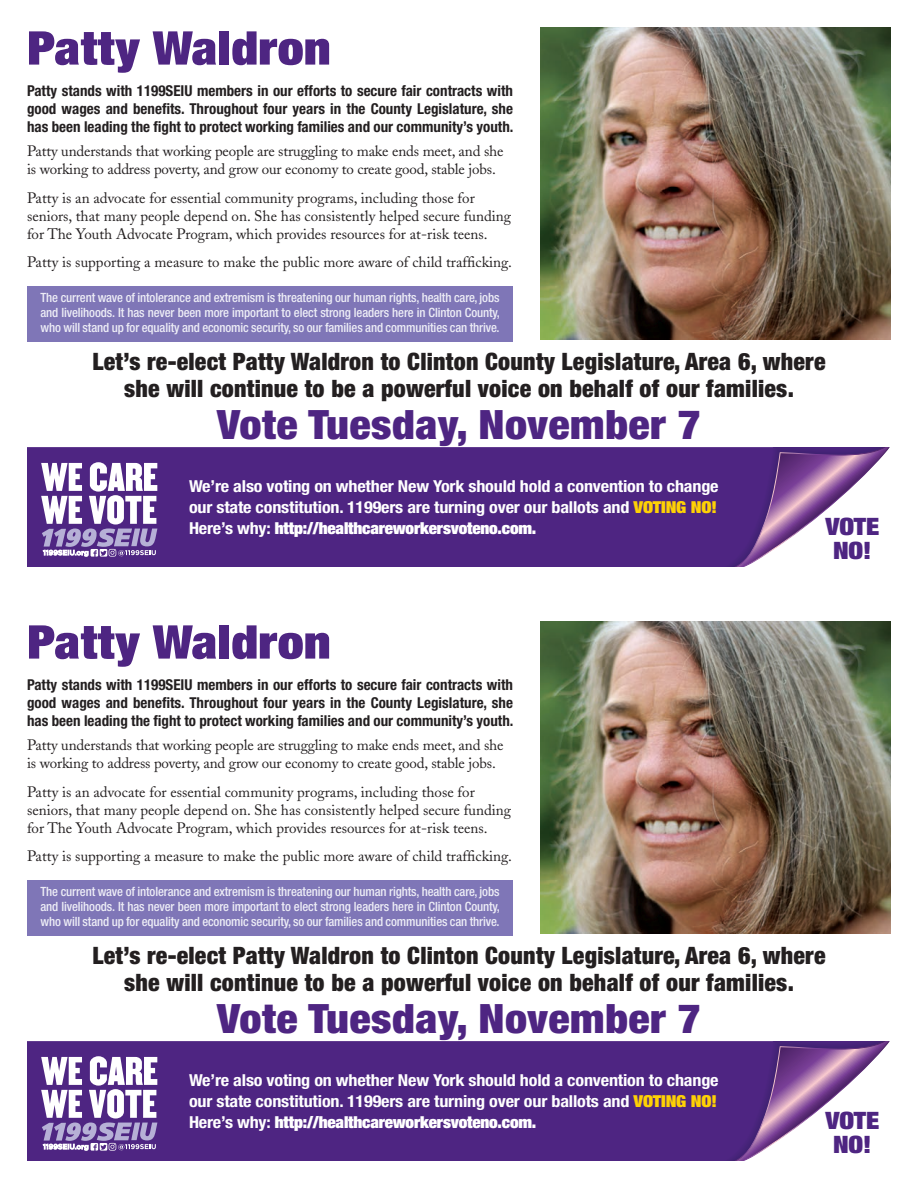
<style>
.page{position:relative;width:918px;height:1188px;background:#fff}
.page>*{position:absolute;margin:0;border:0;box-sizing:border-box;transform-origin:0 0}
.t1{font:900 expanded 46.5px "Helvetica Neue";letter-spacing:.01em;color:#4e2582;scale:1.1 1}
.t2{font:900 condensed 40.5px "Helvetica Neue";letter-spacing:.01em;color:#4e2582;scale:1.09 1}
.t3{font:900 condensed 24px "Helvetica Neue";letter-spacing:.01em;color:#231f20}
.t4{font:900 expanded 24px "Helvetica Neue";letter-spacing:-.01em;color:#4e2582;scale:1.1 1}
.t5{font:700 condensed 16.5px/21px "Helvetica Neue";letter-spacing:-.01em;color:#fff;scale:1.1 1}
.t6{font:900 expanded 16.5px "Helvetica Neue";letter-spacing:-.01em;color:#fff;scale:1.04 1}
.t7{font:15px/18px "Adobe Caslon";color:#231f20}
.t8{font:700 condensed 15px/18px "Helvetica Neue";color:#231f20;text-align:justify}
.t9{font:500 condensed 12.75px/15px "Helvetica Neue";letter-spacing:-.01em;color:#ededf6;text-align:justify}
.s1{font-weight:900;font-stretch:expanded;color:#fed105}
.s2{font-weight:700;font-stretch:condensed}
</style>
<div class="page">
<div style="left:27px;top:447px;width:687px;height:120px;background:#4e2582"></div>
<svg style="left:714px;top:447px;width:176px;height:120px"></svg>
<svg style="left:41px;top:462px;width:116px;height:95px"></svg>
<img style="left:540px;top:27px;width:351px;height:312px">
<div style="left:27px;top:286px;width:486px;height:55px;background:#7f76b7"></div>
<div style="left:27px;top:1041px;width:687px;height:120px;background:#4e2582"></div>
<svg style="left:714px;top:1041px;width:176px;height:120px"></svg>
<svg style="left:41px;top:1056px;width:116px;height:95px"></svg>
<img style="left:540px;top:621px;width:351px;height:312px">
<div style="left:27px;top:880px;width:486px;height:55px;background:#7f76b7"></div>
<p class="t1" style="left:27px;top:18px;width:277px">Patty Waldron</p>
<p class="t8" style="left:27px;top:82px;width:488px">Patty stands with 1199SEIU members in our efforts to secure fair contracts with good wages and benefits. Throughout four years in the County Legislature, she has been leading the fight to protect working families and our community’s youth.</p>
<p class="t7" style="left:27px;top:142px;width:478px">Patty understands that working people are struggling to make ends meet, and she is working to address poverty, and grow our economy to create good, stable jobs.</p>
<p class="t7" style="left:27px;top:189px;width:486px">Patty is an advocate for essential community programs, including those for seniors, that many people depend on. She has consistently helped secure funding for The Youth Advocate Program, which provides resources for at-risk teens.</p>
<p class="t7" style="left:27px;top:253px;width:487px">Patty is supporting a measure to make the public more aware of child trafficking.</p>
<p class="t9" style="left:40px;top:290px;width:461px">The current wave of intolerance and extremism is threatening our human rights, health care, jobs and livelihoods. It has never been more important to elect strong leaders here in Clinton County, who will stand up for equality and economic security, so our families and communities can thrive.</p>
<p class="t3" style="left:92px;top:347px;width:735px">Let’s re-elect Patty Waldron to Clinton County Legislature, Area 6, where</p>
<p class="t3" style="left:124px;top:374px;width:671px">she will continue to be a powerful voice on behalf of our families.</p>
<p class="t2" style="left:217px;top:400px;width:445px">Vote Tuesday, November 7</p>
<p class="t5" style="left:189px;top:476px;width:483px">We’re also voting on whether New York should hold a convention to change our state constitution. 1199ers are turning over our ballots and <span class="s1">VOTING NO!</span></p>
<p class="t6" style="left:189px;top:518px;width:336px"><span class="s2">Here’s why:</span> http://healthcareworkersvoteno.com.</p>
<p class="t4" style="left:825px;top:511px;width:50px">VOTE</p>
<p class="t4" style="left:833px;top:535px;width:37px">NO!</p>
<p class="t1" style="left:27px;top:612px;width:277px">Patty Waldron</p>
<p class="t8" style="left:27px;top:676px;width:488px">Patty stands with 1199SEIU members in our efforts to secure fair contracts with good wages and benefits. Throughout four years in the County Legislature, she has been leading the fight to protect working families and our community’s youth.</p>
<p class="t7" style="left:27px;top:736px;width:478px">Patty understands that working people are struggling to make ends meet, and she is working to address poverty, and grow our economy to create good, stable jobs.</p>
<p class="t7" style="left:27px;top:783px;width:486px">Patty is an advocate for essential community programs, including those for seniors, that many people depend on. She has consistently helped secure funding for The Youth Advocate Program, which provides resources for at-risk teens.</p>
<p class="t7" style="left:27px;top:847px;width:487px">Patty is supporting a measure to make the public more aware of child trafficking.</p>
<p class="t9" style="left:40px;top:884px;width:461px">The current wave of intolerance and extremism is threatening our human rights, health care, jobs and livelihoods. It has never been more important to elect strong leaders here in Clinton County, who will stand up for equality and economic security, so our families and communities can thrive.</p>
<p class="t3" style="left:92px;top:941px;width:735px">Let’s re-elect Patty Waldron to Clinton County Legislature, Area 6, where</p>
<p class="t3" style="left:124px;top:968px;width:671px">she will continue to be a powerful voice on behalf of our families.</p>
<p class="t2" style="left:217px;top:994px;width:445px">Vote Tuesday, November 7</p>
<p class="t5" style="left:189px;top:1070px;width:483px">We’re also voting on whether New York should hold a convention to change our state constitution. 1199ers are turning over our ballots and <span class="s1">VOTING NO!</span></p>
<p class="t6" style="left:189px;top:1112px;width:336px"><span class="s2">Here’s why:</span> http://healthcareworkersvoteno.com.</p>
<p class="t4" style="left:825px;top:1105px;width:50px">VOTE</p>
<p class="t4" style="left:833px;top:1129px;width:37px">NO!</p>
</div>
